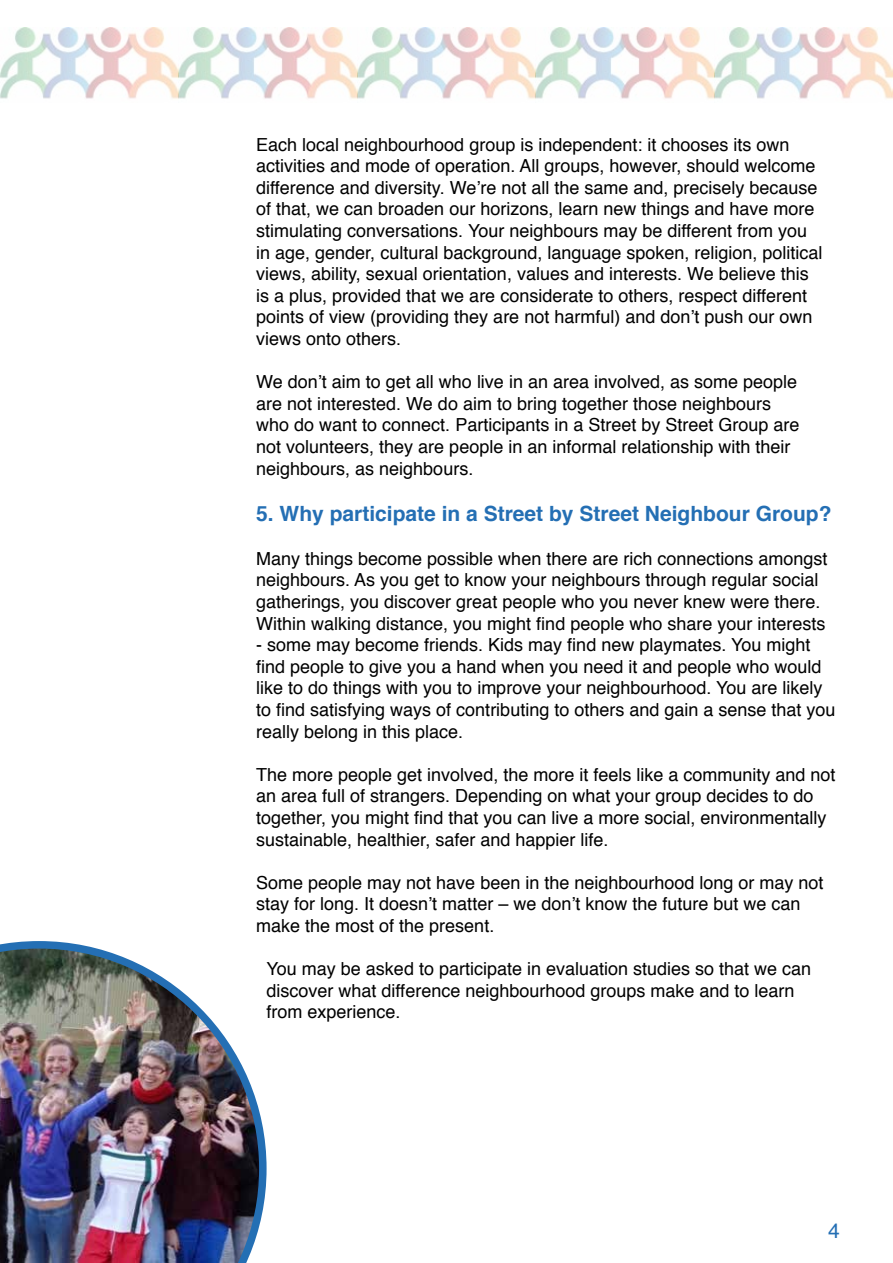
<style>
.page{position:relative;width:893px;height:1263px;background:#fff}
.page>*{position:absolute;margin:0;border:0;box-sizing:border-box;transform-origin:0 0}
.t1{font:700 21px "Helvetica";color:#246fb4}
.t2{font:21px "Helvetica";color:#246fb4}
.t3{font:18px/21.6px "Helvetica";color:#000}
</style>
<div class="page">
<img style="left:0;top:28px;width:893px;height:71px">
<img style="left:0;top:941px;width:267px;height:322px">
<p class="t3" style="left:256px;top:134px;width:568px">Each local neighbourhood group is independent: it chooses its own activities and mode of operation. All groups, however, should welcome difference and diversity. We’re not all the same and, precisely because of that, we can broaden our horizons, learn new things and have more stimulating conversations. Your neighbours may be different from you in age, gender, cultural background, language spoken, religion, political views, ability, sexual orientation, values and interests. We believe this is a plus, provided that we are considerate to others, respect different points of view (providing they are not harmful) and don’t push our own views onto others.</p>
<p class="t3" style="left:256px;top:372px;width:545px">We don’t aim to get all who live in an area involved, as some people are not interested. We do aim to bring together those neighbours who do want to connect. Participants in a Street by Street Group are not volunteers, they are people in an informal relationship with their neighbours, as neighbours.</p>
<p class="t1" style="left:256px;top:497px;width:577px">5. Why participate in a Street by Street Neighbour Group?</p>
<p class="t3" style="left:256px;top:548px;width:573px">Many things become possible when there are rich connections amongst neighbours. As you get to know your neighbours through regular social gatherings, you discover great people who you never knew were there.<br>Within walking distance, you might find people who share your interests</p>
<p class="t3" style="left:256px;top:634px;width:581px">- some may become friends. Kids may find new playmates. You might find people to give you a hand when you need it and people who would like to do things with you to improve your neighbourhood. You are likely to find satisfying ways of contributing to others and gain a sense that you really belong in this place.</p>
<p class="t3" style="left:256px;top:764px;width:581px">The more people get involved, the more it feels like a community and not an area full of strangers. Depending on what your group decides to do together, you might find that you can live a more social, environmentally sustainable, healthier, safer and happier life.</p>
<p class="t3" style="left:256px;top:872px;width:569px">Some people may not have been in the neighbourhood long or may not stay for long. It doesn’t matter – we don’t know the future but we can make the most of the present.</p>
<p class="t3" style="left:267px;top:958px;width:546px">You may be asked to participate in evaluation studies so that we can discover what difference neighbourhood groups make and to learn from experience.</p>
<p class="t2" style="left:828px;top:1214px;width:13px">4</p>
</div>
